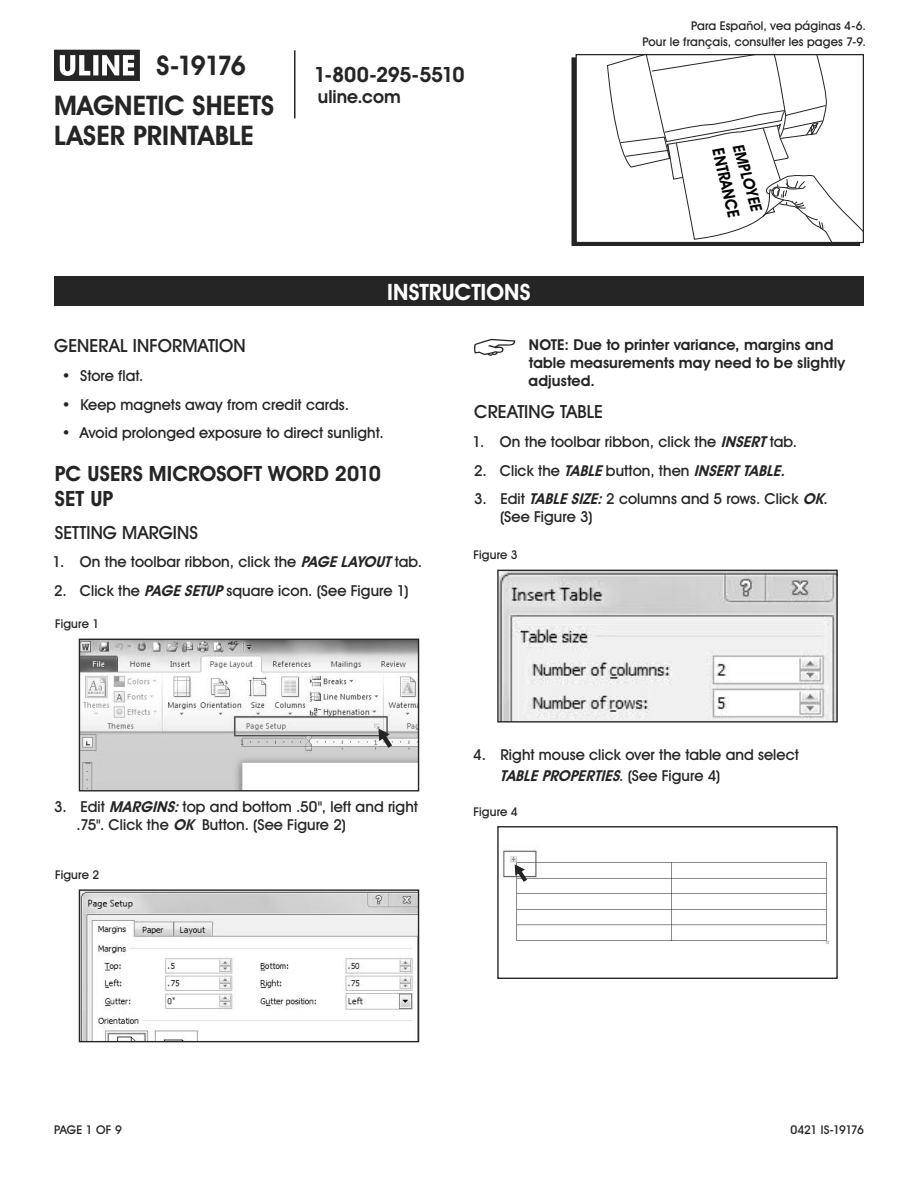
<style>
.page{position:relative;width:918px;height:1188px;background:#fff}
.page>*{position:absolute;margin:0;border:0;box-sizing:border-box;transform-origin:0 0}
.t1{font:700 27px "Uline Two Knine";color:#252525}
.t2{font:700 22.5px "Uline Two Knine";color:#fff}
.t3{font:700 21px/25.2px "Uline Two Knine";color:#252525}
.t4{font:700 21px "Uline Two Knine";letter-spacing:-.02em;color:#252525}
.t5{font:18px "Uline Two Knine";letter-spacing:.005em;color:#252525}
.t6{font:700 18px "Uline Two Knine";color:#252525}
.t7{font:700 16.35px "Uline Two Knine";color:#000;scale:.92 1}
.t8{font:700 15.75px "Uline Two Knine";color:#000;scale:.95 1}
.t9{font:15px/18px "Uline Two Knine";letter-spacing:.005em;color:#252525}
.t10{font:700 15px/18px "Uline Two Knine";letter-spacing:.005em;color:#252525}
.t11{font:12px/16.8px "Uline Two Knine";letter-spacing:.015em;color:#252525;text-align:right}
.t12{font:12px "Uline Two Knine";letter-spacing:-.05em;color:#252525}
.s1{font-weight:700;font-style:italic}
</style>
<div class="page">
<hr style="left:294px;top:50px;width:2px;height:68px;background:#252525">
<svg style="left:54px;top:50px;width:86px;height:31px"></svg>
<svg style="left:607px;top:56px;width:255px;height:185px"></svg>
<div style="left:576px;top:54px;width:288px;height:189px;border:1px solid #252525"></div>
<div style="left:54px;top:276px;width:810px;height:30px;background:#252525"></div>
<svg style="left:474px;top:339px;width:41px;height:17px"></svg>
<img style="left:81px;top:641px;width:336px;height:148px">
<svg style="left:379px;top:729px;width:13px;height:19px"></svg>
<div style="left:79px;top:639px;width:340px;height:152px;border:1px solid #252525"></div>
<img style="left:81px;top:891px;width:336px;height:149px">
<div style="left:79px;top:889px;width:340px;height:153px;border:1px solid #252525"></div>
<img style="left:500px;top:572px;width:336px;height:149px">
<div style="left:497px;top:570px;width:341px;height:153px;border:1px solid #252525"></div>
<img style="left:503px;top:850px;width:326px;height:94px">
<svg style="left:515px;top:864px;width:12px;height:18px"></svg>
<div style="left:497px;top:826px;width:341px;height:153px;border:1px solid #252525"></div>
<h1 class="t1" style="left:157px;top:49px;width:91px">S-19176</h1>
<h3 class="t4" style="left:314px;top:62px;width:152px">1-800-295-5510</h3>
<h1 class="t1" style="left:54px;top:89px;width:222px">MAGNETIC SHEETS</h1>
<p class="t6" style="left:318px;top:86px;width:84px">uline.com</p>
<h1 class="t1" style="left:54px;top:119px;width:201px">LASER PRINTABLE</h1>
<h2 class="t2" style="left:387px;top:278px;width:145px">INSTRUCTIONS</h2>
<p class="t11" style="left:642px;top:17px;width:225px">Para Español, vea páginas 4-6.<br>Pour le français, consulter les pages 7-9.</p>
<p class="t8" style="left:747px;top:142px;width:74px;rotate:74deg">EMPLOYEE</p>
<p class="t7" style="left:728px;top:146px;width:79px;rotate:77deg">ENTRANCE</p>
<p class="t5" style="left:54px;top:334px;width:193px">GENERAL INFORMATION</p>
<p class="t9" style="left:62px;top:366px;width:83px">• Store flat.</p>
<p class="t9" style="left:62px;top:395px;width:289px">• Keep magnets away from credit cards.</p>
<p class="t9" style="left:62px;top:424px;width:323px">• Avoid prolonged exposure to direct sunlight.</p>
<h3 class="t3" style="left:55px;top:461px;width:328px">PC USERS MICROSOFT WORD 2010<br>SET UP</h3>
<p class="t5" style="left:55px;top:521px;width:145px">SETTING MARGINS</p>
<p class="t9" style="left:53px;top:553px;width:371px">1. On the toolbar ribbon, click the <span class="s1">PAGELAYOUT</span>tab.</p>
<p class="t9" style="left:54px;top:582px;width:356px">2. Click the <span class="s1">PAGESETUP</span>square icon. (See Figure 1)</p>
<p class="t11" style="left:55px;top:616px;width:46px">Figure 1</p>
<p class="t9" style="left:76px;top:798px;width:343px;text-indent:-22px">3. Edit <span class="s1">MARGINS:</span>top and bottom .50", left and right .75". Click the <span class="s1">OK</span> Button. (See Figure 2)</p>
<p class="t11" style="left:55px;top:866px;width:46px">Figure 2</p>
<p class="t10" style="left:529px;top:335px;width:318px">NOTE: Due to printer variance, margins and table measurements may need to be slightly adjusted.</p>
<p class="t5" style="left:474px;top:401px;width:130px">CREATING TABLE</p>
<p class="t9" style="left:473px;top:432px;width:326px">1. On the toolbar ribbon, click the <span class="s1">INSERT</span>tab.</p>
<p class="t9" style="left:474px;top:461px;width:317px">2. Click the <span class="s1">TABLE</span>button, then <span class="s1">INSERTTABLE.</span></p>
<p class="t9" style="left:500px;top:490px;width:329px;text-indent:-26px">3. Edit <span class="s1">TABLESIZE:</span>2 columns and 5 rows. Click <span class="s1">OK</span>. (See Figure 3)</p>
<p class="t11" style="left:474px;top:547px;width:46px">Figure 3</p>
<p class="t9" style="left:500px;top:744px;width:300px;line-height:21px;text-indent:-27px">4. Right mouse click over the table and select<br><span class="s1">TABLEPROPERTIES</span>. ( S e e F i g u r e 4 )</p>
<p class="t11" style="left:474px;top:803px;width:46px">Figure 4</p>
<p class="t11" style="left:54px;top:1121px;width:69px">PAGE 1 OF 9</p>
<p class="t12" style="left:791px;top:1122px;width:75px">0421 IS-19176</p>
</div>
